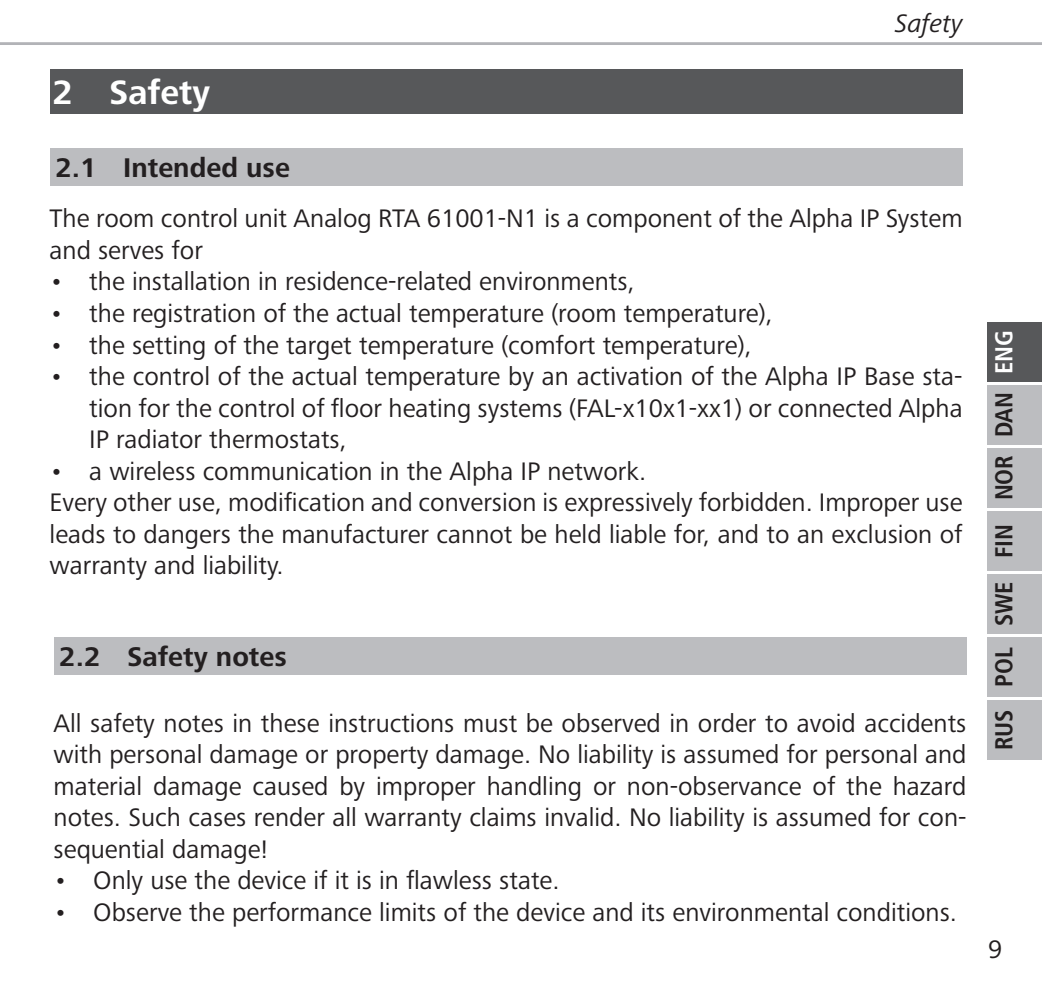
<style>
.page{position:relative;width:1042px;height:993px;background:#fff}
.page>*{position:absolute;margin:0;border:0;box-sizing:border-box;transform-origin:0 0}
.t1{font:700 35px "Frutiger Next LTW1 G";color:#fff}
.t2{font:700 28px "Frutiger Next LTW1 G";color:#231f20}
.t3{font:26.25px/31.5px "Frutiger Next LTW1 G";color:#231f20;text-align:justify}
.t4{font:italic 26.25px "Frutiger Next LTW1 G";color:#231f20}
.t5{font:700 condensed 24.5px "Frutiger LT Com";letter-spacing:-.01em;color:#231f20}
.t6{font:700 condensed 24.5px "Frutiger LT Com";color:#fff}
</style>
<div class="page">
<hr style="left:0;top:42px;width:1042px;height:3px;background:#b2b3b7">
<div style="left:987px;top:448px;width:55px;height:59px;background:#bcbdc0"></div>
<div style="left:987px;top:574px;width:55px;height:59px;background:#bcbdc0"></div>
<div style="left:987px;top:385px;width:55px;height:59px;background:#bcbdc0"></div>
<div style="left:987px;top:511px;width:55px;height:59px;background:#bcbdc0"></div>
<div style="left:987px;top:637px;width:55px;height:59px;background:#bcbdc0"></div>
<div style="left:987px;top:700px;width:55px;height:59px;background:#bcbdc0"></div>
<div style="left:987px;top:322px;width:55px;height:59px;background:#57585a"></div>
<div style="left:54px;top:637px;width:912px;height:37px;background:#bcbdc0"></div>
<div style="left:50px;top:69px;width:912px;height:45px;background:#57585a"></div>
<div style="left:50px;top:148px;width:912px;height:38px;background:#bcbdc0"></div>
<h1 class="t1" style="left:53px;top:73px;width:159px">2 Safety</h1>
<p class="t4" style="left:895px;top:8px;width:69px">Safety</p>
<p class="t2" style="left:55px;top:152px;width:236px">2.1 Intended use</p>
<p class="t3" style="left:50px;top:204px;width:914px">The room control unit Analog RTA 61001-N1 is a component of the Alpha IP System and serves for</p>
<p class="t3" style="left:50px;top:267px;width:587px">• the installation in residence-related environments,</p>
<p class="t3" style="left:50px;top:298px;width:725px">• the registration of the actual temperature (room temperature),</p>
<p class="t3" style="left:50px;top:330px;width:704px">• the setting of the target temperature (comfort temperature),</p>
<p class="t3" style="left:89px;top:361px;width:875px;text-indent:-40px">• the control of the actual temperature by an activation of the Alpha IP Base sta&shy;tion for the control of floor heating systems (FAL-x10x1-xx1) or connected Alpha IP radiator thermostats,</p>
<p class="t3" style="left:50px;top:456px;width:914px;text-align:left">• a wireless communication in the Alpha IP network.<br>Every other use, modification and conversion is expressively forbidden. Improper use leads to dangers the manufacturer cannot be held liable for, and to an exclusion of warranty and liability.</p>
<p class="t2" style="left:59px;top:640px;width:229px">2.2 Safety notes</p>
<p class="t3" style="left:54px;top:708px;width:914px">All safety notes in these instructions must be observed in order to avoid accidents with personal damage or property damage. No liability is assumed for personal and material damage caused by improper handling or non-observance of the hazard notes. Such cases render all warranty claims invalid. No liability is assumed for con&shy;sequential damage!</p>
<p class="t3" style="left:54px;top:865px;width:507px">• Only use the device if it is in flawless state.</p>
<p class="t3" style="left:54px;top:897px;width:905px">• Observe the performance limits of the device and its environmental conditions.</p>
<p class="t6" style="left:989px;top:373px;width:45px;rotate:-90deg">ENG</p>
<p class="t5" style="left:989px;top:437px;width:46px;rotate:-90deg">DAN</p>
<p class="t5" style="left:989px;top:500px;width:46px;rotate:-90deg">NOR</p>
<p class="t5" style="left:989px;top:557px;width:35px;rotate:-90deg">FIN</p>
<p class="t5" style="left:989px;top:626px;width:46px;rotate:-90deg">SWE</p>
<p class="t5" style="left:989px;top:686px;width:40px;rotate:-90deg">POL</p>
<p class="t5" style="left:989px;top:750px;width:42px;rotate:-90deg">RUS</p>
<p class="t3" style="left:988px;top:934px;width:16px">9</p>
</div>
